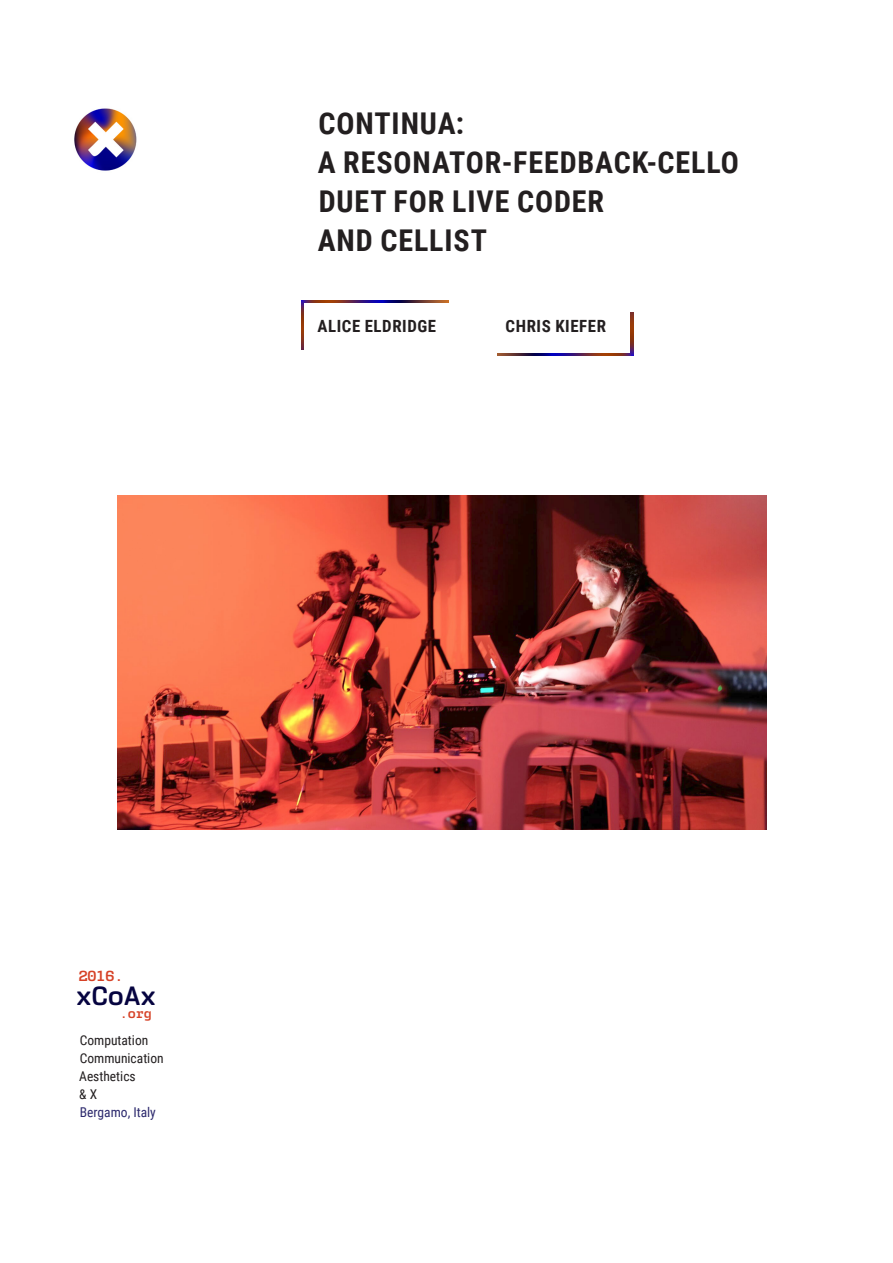
<style>
.page{position:relative;width:893px;height:1263px;background:#fff}
.page>*{position:absolute;margin:0;border:0;box-sizing:border-box;transform-origin:0 0}
.t1{font:700 30px/39px "Roboto Condensed";letter-spacing:.03em;color:#231f20}
.Paragraph_Style_1{font:700 27px "User Upright";letter-spacing:-.005em;color:#060440}
.author-name{font:700 16.8px "Roboto Condensed";letter-spacing:.035em;color:#231f20}
.Paragraph_Style_1-2{font:700 15px "User Upright";color:#d64227}
.t2{font:13.5px "Roboto Condensed";color:#231f20}
.t3{font:13.5px "Roboto Condensed";color:#2c296d}
.Paragraph_Style_1-3{font:700 13.5px "User Upright";color:#d64227}
</style>
<div class="page">
<img style="left:74px;top:108px;width:63px;height:63px">
<img style="left:301px;top:300px;width:3px;height:50px">
<img style="left:304px;top:300px;width:144px;height:3px">
<img style="left:631px;top:312px;width:2px;height:44px">
<img style="left:497px;top:354px;width:134px;height:2px">
<img style="left:118px;top:495px;width:648px;height:334px">
<p class="t1" style="left:319px;top:102px;width:147px">CONTINUA:</p>
<p class="t1" style="left:318px;top:141px;width:423px">A RESONATOR-FEEDBACK-CELLO<br>DUET FOR LIVE CODER</p>
<p class="t1" style="left:318px;top:219px;width:171px">AND CELLIST</p>
<p class="author-name" style="left:317px;top:314px;width:120px">ALICE ELDRIDGE</p>
<p class="author-name" style="left:506px;top:314px;width:102px">CHRIS KIEFER</p>
<p class="Paragraph_Style_1-2" style="left:79px;top:967px;width:46px">2016.</p>
<p class="Paragraph_Style_1" style="left:76px;top:980px;width:82px">xCoAx</p>
<p class="Paragraph_Style_1-3" style="left:120px;top:1006px;width:34px">.org</p>
<p class="t2" style="left:80px;top:1031px;width:70px">Computation</p>
<p class="t2" style="left:80px;top:1049px;width:85px">Communication</p>
<p class="t2" style="left:79px;top:1067px;width:58px">Aesthetics</p>
<p class="t2" style="left:79px;top:1085px;width:19px">&amp; X</p>
<p class="t3" style="left:80px;top:1103px;width:77px">Bergamo, Italy</p>
</div>
